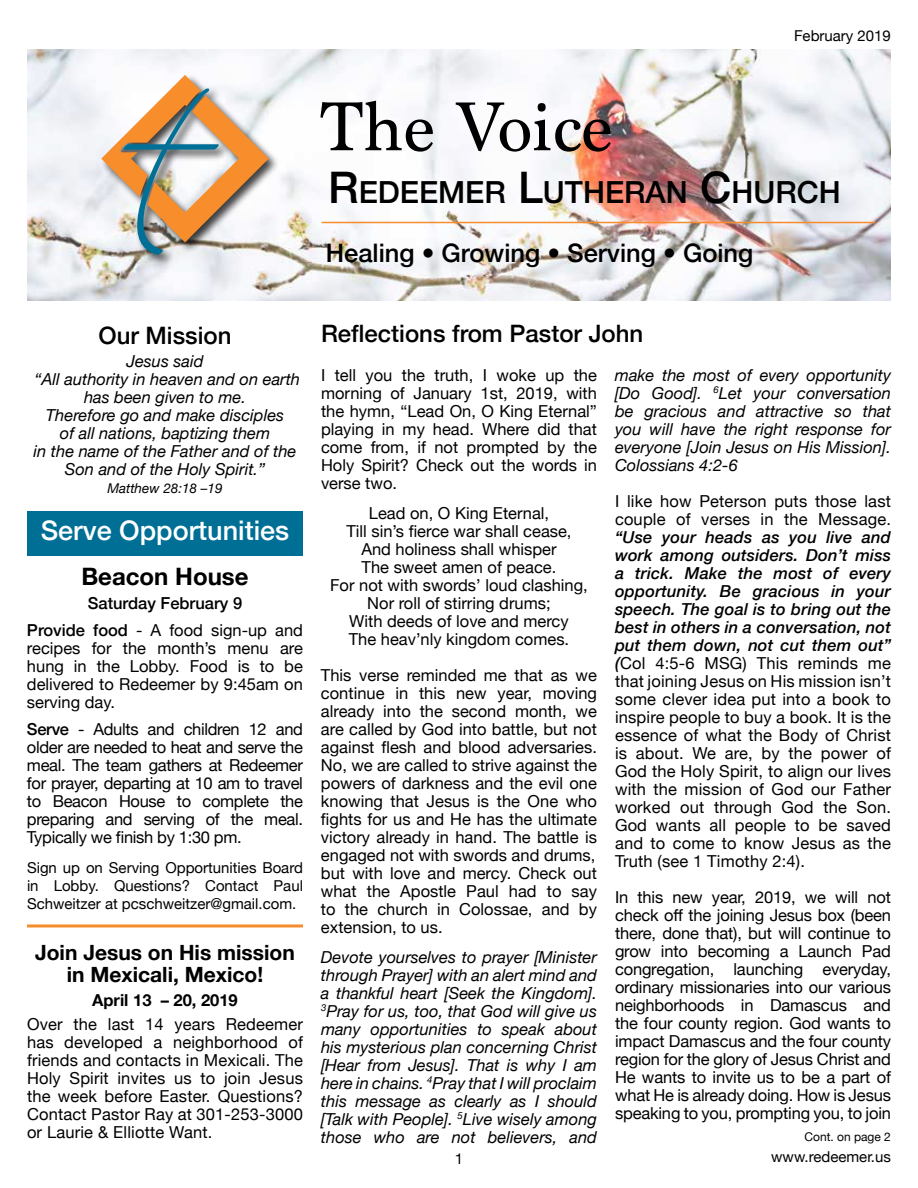
<style>
.page{position:relative;width:918px;height:1188px;background:#fff}
.page>*{position:absolute;margin:0;border:0;box-sizing:border-box;transform-origin:0 0}
.t1{font:72px "Marion";color:#000}
.t2{font:500 30.45px "Helvetica Neue";color:#000}
.t3{font:500 27px "Helvetica Neue";color:#fff}
.t4{font:500 25.5px "Helvetica Neue";color:#000}
.t5{font:500 24px "Helvetica Neue";color:#000}
.t6{font:700 24px "Helvetica Neue";color:#000}
.t7{font:700 21px/22.5px "Helvetica Neue";color:#000;text-align:center}
.t8{font:16.5px/18px "Helvetica Neue";color:#000;text-align:justify}
.t9{font:italic 16.5px/18px "Helvetica Neue";color:#000;text-align:justify}
.t10{font:500 16.5px/27px "Helvetica Neue";color:#000;text-align:center}
.t11{font:700 16.5px "Helvetica Neue";color:#000}
.t12{font:15px/18px "Helvetica Neue";color:#000;text-align:justify}
.t13{font:italic 13.5px "Helvetica Neue";color:#000}
.t14{font:12px "Helvetica Neue";color:#000}
.s1{font-size:43.5px}
.s2{font-weight:500;font-style:italic}
.s3{font-weight:400}
.s4{font-weight:500}
</style>
<div class="page">
<img style="left:27px;top:50px;width:864px;height:250px">
<div style="left:100px;top:73px;width:180px;height:193px;background:#000;opacity:.75"></div>
<svg style="left:99px;top:74px;width:172px;height:180px"></svg>
<hr style="left:322px;top:222px;width:554px;height:1px;background:#f68c2c">
<hr style="left:27px;top:924px;width:276px;height:3px;background:#f68c2c">
<div style="left:27px;top:511px;width:276px;height:44px;background:#006f96"></div>
<p class="t12" style="left:794px;top:28px;width:98px">February 2019</p>
<h1 class="t1" style="left:321px;top:84px;width:293px">The Voice</h1>
<h2 class="t2" style="left:328px;top:167px;width:514px"><span class="s1">R</span>EDEEMER <span class="s1">L</span>UTHERAN <span class="s1">C</span>HURCH</h2>
<h3 class="t4" style="left:326px;top:233px;width:429px">Healing • Growing • Serving • Going</h3>
<h3 class="t5" style="left:99px;top:317px;width:134px">Our Mission</h3>
<h3 class="t5" style="left:321px;top:314px;width:324px">Reflections from Pastor John</h3>
<p class="t9" style="left:34px;top:353px;width:268px;text-align:center">Jesus said<br>“All authority in heaven and on earth has been given to me.<br>Therefore go and make disciples<br>of all nations, baptizing them<br>in the name of the Father and of the<br>Son and of the Holy Spirit.”</p>
<p class="t13" style="left:107px;top:478px;width:117px">Matthew 28:18 –19</p>
<p class="t9" style="left:615px;top:367px;width:278px">make the most of every opportunity [Do Good]. <sup>6</sup>Let your conversation be gracious and attractive so that you will have the right response for everyone [Join Jesus on His Mission].<br>Colossians 4:2-6</p>
<p class="t8" style="left:615px;top:493px;width:277px">I like how Peterson puts those last couple of verses in the Message.</p>
<p class="t8" style="left:615px;top:529px;width:278px"><span class="s2">“Use your heads as you live and work among outsiders. Don’t miss a trick. Make the most of every opportunity. Be gracious in your speech. The goal is to bring out the best in others in a conversation, not put them down, not cut them out” (</span>Col 4:5-6 MSG) This reminds me that joining Jesus on His mission isn’t some clever idea put into a book to inspire people to buy a book. It is the essence of what the Body of Christ is about. We are, by the power of God the Holy Spirit, to align our lives with the mission of God our Father worked out through God the Son.<br>God wants all people to be saved and to come to know Jesus as the Truth (see 1 Timothy 2:4).</p>
<p class="t8" style="left:615px;top:889px;width:278px">In this new year, 2019, we will not check off the joining Jesus box (been there, done that), but will continue to grow into becoming a Launch Pad congregation, launching everyday, ordinary missionaries into our various neighborhoods in Damascus and the four county region. God wants to impact Damascus and the four county region for the glory of Jesus Christ and He wants to invite us to be a part of what He is already doing. How is Jesus speaking to you, prompting you, to join</p>
<p class="t8" style="left:321px;top:367px;width:278px">I tell you the truth, I woke up the morning of January 1st, 2019, with the hymn, “Lead On, O King Eternal” playing in my head. Where did that come from, if not prompted by the Holy Spirit? Check out the words in verse two.</p>
<p class="t8" style="left:330px;top:505px;width:259px;text-align:center">Lead on, O King Eternal,<br>Till sin’s fierce war shall cease,<br>And holiness shall whisper<br>The sweet amen of peace.<br>For not with swords’ loud clashing,<br>Nor roll of stirring drums;<br>With deeds of love and mercy<br>The heav’nly kingdom comes.</p>
<p class="t8" style="left:321px;top:667px;width:278px">This verse reminded me that as we continue in this new year, moving already into the second month, we are called by God into battle, but not against flesh and blood adversaries.<br>No, we are called to strive against the powers of darkness and the evil one knowing that Jesus is the One who fights for us and He has the ultimate victory already in hand. The battle is engaged not with swords and drums, but with love and mercy. Check out what the Apostle Paul had to say to the church in Colossae, and by extension, to us.</p>
<p class="t9" style="left:321px;top:949px;width:278px">Devote yourselves to prayer [Minister through Prayer] with an alert mind and a thankful heart [Seek the Kingdom].<br><sup>3</sup>Pray for us, too, that God will give us many opportunities to speak about his mysterious plan concerning Christ [Hear from Jesus]. That is why I am here in chains. <sup>4</sup>Pray that I will proclaim this message as clearly as I should [Talk with People]. <sup>5</sup>Live wisely among those who are not believers, and</p>
<h3 class="t3" style="left:41px;top:509px;width:250px">Serve Opportunities</h3>
<h3 class="t6" style="left:81px;top:558px;width:169px">Beacon House</h3>
<p class="t10" style="left:27px;top:589px;width:278px">Saturday February 9<br>Provide food <span class="s3">- A food sign-up and</span></p>
<p class="t8" style="left:27px;top:640px;width:277px">recipes for the month’s menu are hung in the Lobby. Food is to be delivered to Redeemer by 9:45am on serving day.</p>
<p class="t8" style="left:27px;top:721px;width:278px"><span class="s4">Serve</span> - Adults and children 12 and older are needed to heat and serve the meal. The team gathers at Redeemer for prayer, departing at 10 am to travel to Beacon House to complete the preparing and serving of the meal.<br>Typically we finish by 1:30 pm.</p>
<p class="t12" style="left:27px;top:860px;width:278px">Sign up on Serving Opportunities Board in Lobby. Questions? Contact Paul Schweitzer at pcschweitzer@gmail.com.</p>
<p class="t7" style="left:35px;top:941px;width:261px">Join Jesus on His mission in Mexicali, Mexico!</p>
<p class="t11" style="left:92px;top:987px;width:147px">April 13 – 20, 2019</p>
<p class="t8" style="left:27px;top:1016px;width:278px">Over the last 14 years Redeemer has developed a neighborhood of friends and contacts in Mexicali. The Holy Spirit invites us to join Jesus the week before Easter. Questions?<br>Contact Pastor Ray at 301-253-3000 or Laurie &amp; Elliotte Want.</p>
<p class="t14" style="left:805px;top:1128px;width:88px">Cont. on page 2</p>
<p class="t12" style="left:455px;top:1151px;width:10px">1</p>
<p class="t12" style="left:771px;top:1148px;width:121px">www.redeemer.us</p>
</div>
